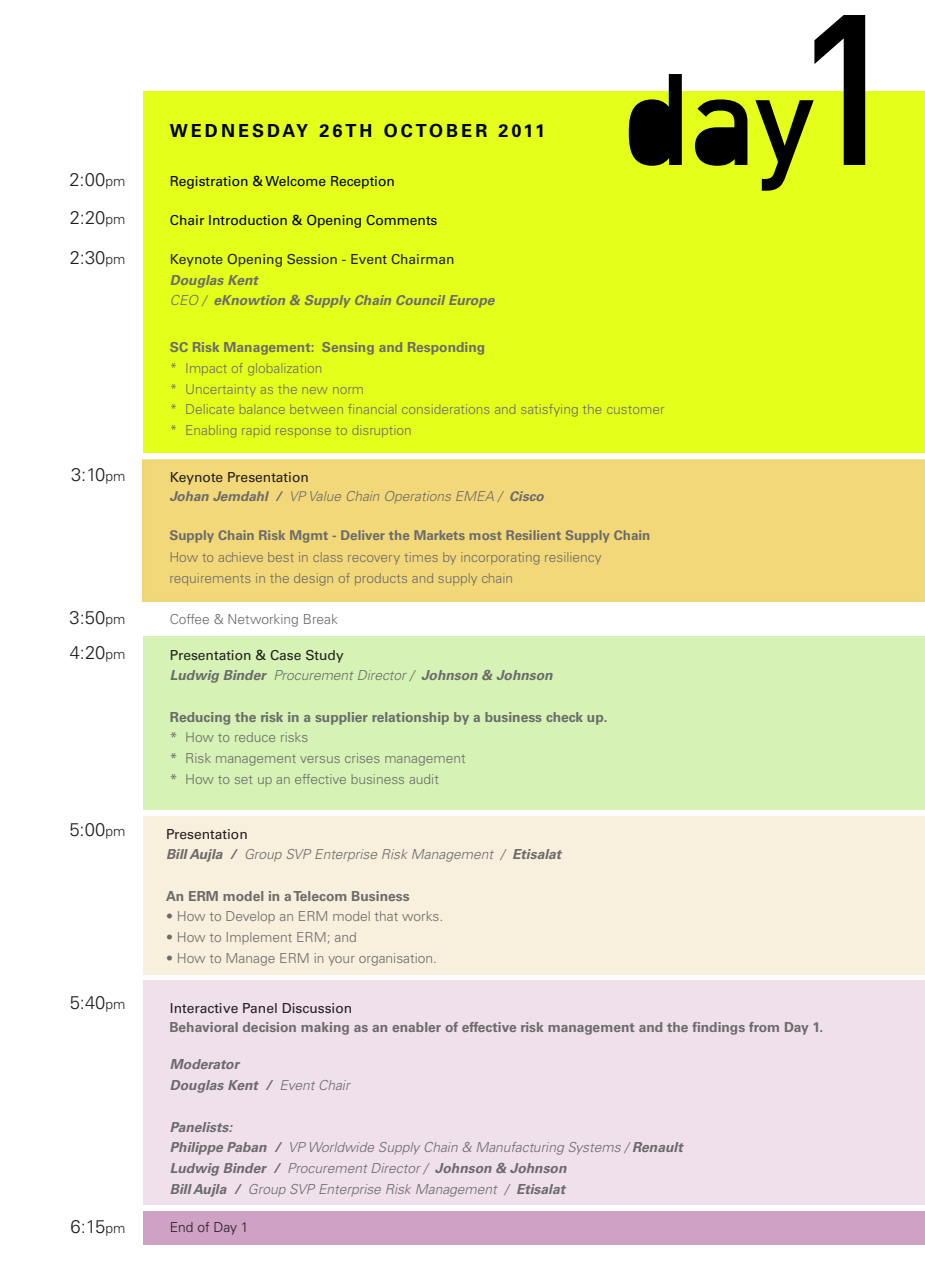
<style>
.page{position:relative;width:925px;height:1276px;background:#fff}
.page>*{position:absolute;margin:0;border:0;box-sizing:border-box;transform-origin:0 0}
.t1{font:300 18.45px "Univers";color:#231f20}
.t2{font:700 18px "Univers";letter-spacing:.17em;color:#000}
.t3{font:300 13.72px "Univers";color:#6b6b6b}
.t4{font:italic 300 13.72px "Univers";color:#6b6b6b}
.t5{font:700 13.72px "Univers";color:#6b6b6b}
.t6{font:italic 700 13.72px "Univers";color:#6b6b6b}
.t7{font:13.72px "Univers";color:#231f20}
.t8{font:13.72px "Univers";color:#000}
.t9{font:300 13.72px "Univers";color:#231f20}
.t10{font:700 13.5px "Univers";color:#6b6b6b}
.s1{font-size:13.72px}
.s2{font-weight:300}
.s3{font-weight:700;font-size:13.5px}
.s4{font-size:13.5px}
.s5{font-weight:400}
.s6{font-weight:700}
</style>
<div class="page">
<div style="left:143px;top:92px;width:782px;height:361px;background:#e3ff1a"></div>
<div style="left:142px;top:459px;width:783px;height:143px;background:#f2d879"></div>
<div style="left:143px;top:636px;width:782px;height:174px;background:#d6f2b4"></div>
<svg style="left:629px;top:74px;width:53px;height:92px"></svg>
<svg style="left:695px;top:99px;width:52px;height:67px"></svg>
<svg style="left:755px;top:15px;width:110px;height:176px"></svg>
<div style="left:143px;top:980px;width:782px;height:225px;background:#efe0ec"></div>
<div style="left:143px;top:1210px;width:782px;height:34px;background:#cfa1c5"></div>
<div style="left:143px;top:816px;width:782px;height:158px;background:#f8efdc"></div>
<p class="t1" style="left:69px;top:169px;width:58px">2:00<span class="s1">pm</span></p>
<p class="t1" style="left:70px;top:206px;width:57px">2:20<span class="s1">pm</span></p>
<p class="t1" style="left:70px;top:246px;width:57px">2:30<span class="s1">pm</span></p>
<p class="t1" style="left:71px;top:464px;width:56px">3:10<span class="s1">pm</span></p>
<p class="t2" style="left:170px;top:121px;width:377px">WEDNESDAY 26TH OCTOBER 2011</p>
<p class="t8" style="left:170px;top:173px;width:227px">Registration &amp; Welcome Reception</p>
<p class="t8" style="left:170px;top:212px;width:269px">Chair Introduction &amp; Opening Comments</p>
<p class="t7" style="left:170px;top:251px;width:286px">Keynote Opening Session - Event Chairman</p>
<p class="t6" style="left:170px;top:272px;width:89px">Douglas Kent</p>
<p class="t6" style="left:170px;top:292px;width:326px"><span class="s2">CEO /</span> eKnowtion &amp; Supply Chain Council Europe</p>
<p class="t5" style="left:170px;top:339px;width:317px">SC Risk Management: Sensing and Responding</p>
<p class="t3" style="left:170px;top:360px;width:154px">* Impact of globalization</p>
<p class="t3" style="left:170px;top:380px;width:196px">* Uncertainty as the new norm</p>
<p class="t3" style="left:170px;top:401px;width:496px">* Delicate balance between financial considerations and satisfying the customer</p>
<p class="t3" style="left:170px;top:422px;width:244px">* Enabling rapid response to disruption</p>
<p class="t7" style="left:170px;top:468px;width:141px">Keynote Presentation</p>
<p class="t4" style="left:169px;top:488px;width:376px"><span class="s3">Johan Jemdahl /</span> <span class="s4">VP</span> Value Chain Operations EMEA / <span class="s3">Cisco</span></p>
<p class="t10" style="left:169px;top:527px;width:483px">Supply Chain Risk Mgmt - Deliver the Markets most Resilient Supply Chain</p>
<p class="t3" style="left:169px;top:549px;width:434px">How to achieve best in class recovery times by incorporating resiliency</p>
<p class="t3" style="left:169px;top:569px;width:345px">requirements in the design of products and supply chain</p>
<p class="t1" style="left:70px;top:606px;width:57px">3:50<span class="s1">pm</span></p>
<p class="t3" style="left:170px;top:611px;width:170px">Coffee &amp; Networking Break</p>
<p class="t1" style="left:70px;top:641px;width:57px">4:20<span class="s1">pm</span></p>
<p class="t7" style="left:170px;top:646px;width:175px">Presentation &amp; Case Study</p>
<p class="t6" style="left:170px;top:667px;width:384px">Ludwig Binder <span class="s2">Procurement Director /</span> Johnson &amp; Johnson</p>
<p class="t5" style="left:170px;top:709px;width:439px">Reducing the risk in a supplier relationship by a business check up.</p>
<p class="t3" style="left:170px;top:729px;width:140px"><span class="s5">*</span> How to reduce risks</p>
<p class="t3" style="left:170px;top:750px;width:297px"><span class="s5">*</span> Risk management versus crises management</p>
<p class="t3" style="left:170px;top:770px;width:271px"><span class="s5">*</span> How to set up an effective business audit</p>
<p class="t1" style="left:69px;top:818px;width:58px">5:00<span class="s1">pm</span></p>
<p class="t7" style="left:166px;top:825px;width:83px">Presentation</p>
<p class="t4" style="left:166px;top:846px;width:397px"><span class="s6">Bill Aujla /</span> Group SVP Enterprise Risk Management / <span class="s6">Etisalat</span></p>
<p class="t5" style="left:166px;top:888px;width:245px">An ERM model in a Telecom Business</p>
<p class="t3" style="left:166px;top:908px;width:279px">• How to Develop an ERM model that works.</p>
<p class="t3" style="left:166px;top:929px;width:192px">• How to Implement ERM; and</p>
<p class="t3" style="left:166px;top:949px;width:272px">• How to Manage ERM in your organisation.</p>
<p class="t1" style="left:70px;top:991px;width:57px">5:40<span class="s1">pm</span></p>
<p class="t7" style="left:170px;top:999px;width:184px">Interactive Panel Discussion</p>
<p class="t5" style="left:169px;top:1019px;width:655px">Behavioral decision making as an enabler of effective risk management and the findings from Day 1.</p>
<p class="t6" style="left:170px;top:1056px;width:71px">Moderator</p>
<p class="t6" style="left:170px;top:1077px;width:181px">Douglas Kent / <span class="s2">Event Chair</span></p>
<p class="t6" style="left:170px;top:1118px;width:64px">Panelists:</p>
<p class="t4" style="left:170px;top:1139px;width:514px"><span class="s6">Philippe Paban /</span> VP Worldwide Supply Chain &amp; Manufacturing Systems / <span class="s6">Renault</span></p>
<p class="t6" style="left:170px;top:1160px;width:398px">Ludwig Binder / <span class="s2">Procurement Director /</span> Johnson &amp; Johnson</p>
<p class="t4" style="left:170px;top:1180px;width:397px"><span class="s6">Bill Aujla /</span> Group SVP Enterprise Risk Management / <span class="s6">Etisalat</span></p>
<p class="t1" style="left:71px;top:1215px;width:56px">6:15<span class="s1">pm</span></p>
<p class="t9" style="left:170px;top:1218px;width:80px">End of Day 1</p>
</div>
